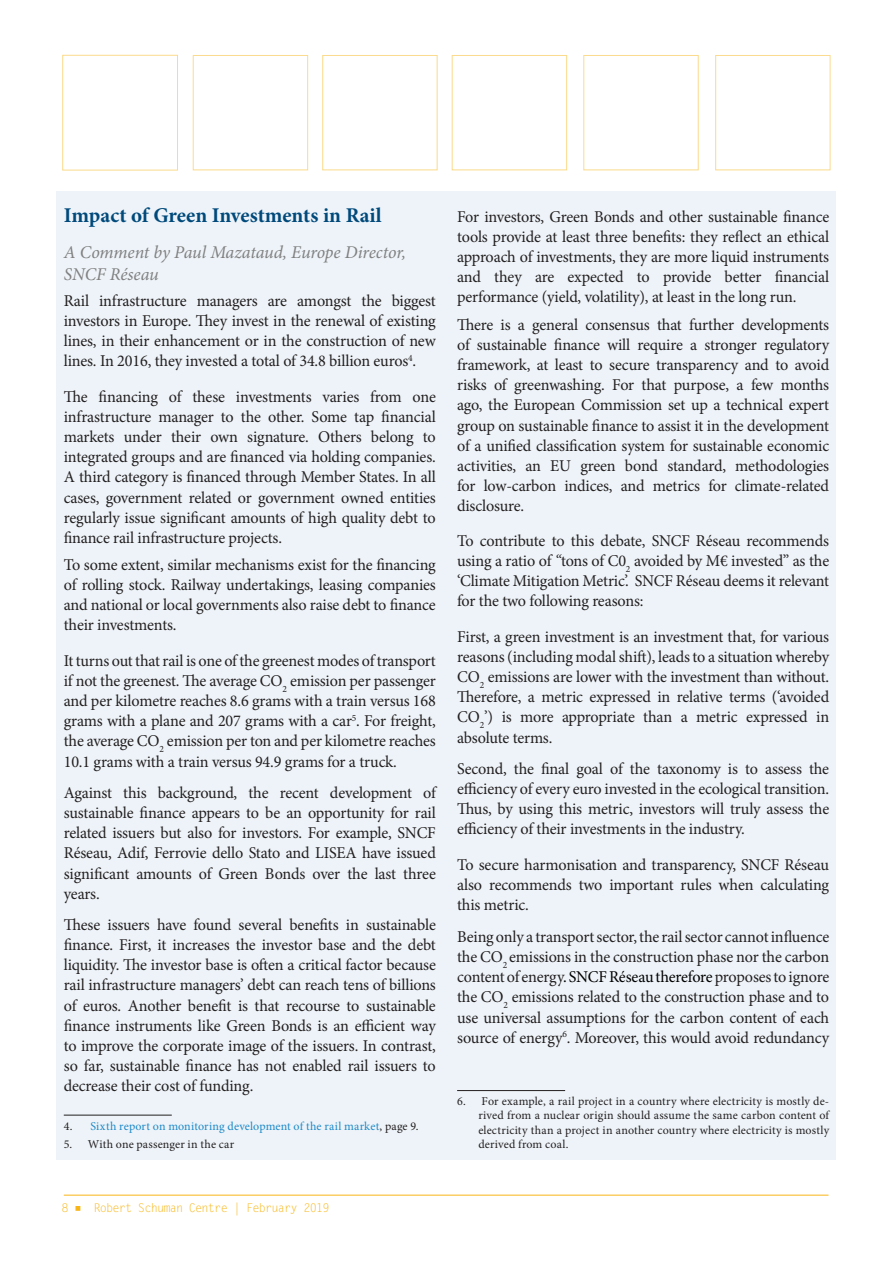
<style>
.page{position:relative;width:893px;height:1263px;background:#fff}
.page>*{position:absolute;margin:0;border:0;box-sizing:border-box;transform-origin:0 0}
.Header_1{font:700 21px "Minion Pro";letter-spacing:-.005em;color:#00497b}
.Authors{font:italic 18px/21.6px "Minion Pro";letter-spacing:-.01em;color:#808080}
.body_text{font:16.5px/20.1px "Minion Pro";letter-spacing:-.01em;color:#231f20;text-align:justify}
.footnotes{font:12px/14.4px "Minion Pro";letter-spacing:.01em;color:#231f20;text-align:justify}
.footnotes-2{font:12px "Minion Pro";letter-spacing:.01em;color:#1d89c8}
.t1{font:12px "Letter Gothic Std";letter-spacing:-.07em;color:#f8b617}
.s1{color:#231f20}
.s2{font-style:italic}
.s3{color:#000}
</style>
<div class="page">
<hr style="left:64px;top:1195px;width:764px;height:1px;background:#f8b617">
<div style="left:57px;top:191px;width:779px;height:968px;background:#edf3f8"></div>
<hr style="left:64px;top:1115px;width:108px;height:1px;background:#231f20">
<hr style="left:457px;top:1090px;width:108px;height:1px;background:#231f20">
<p class="Header_1" style="left:64px;top:200px;width:319px">Impact of Green Investments in Rail</p>
<p class="Authors" style="left:64px;top:241px;width:344px">A Comment by Paul Mazataud, Europe Director,<br>SNCF Réseau</p>
<p class="body_text" style="left:64px;top:291px;width:374px">Rail infrastructure managers are amongst the biggest investors in Europe. They invest in the renewal of existing lines, in their enhancement or in the construction of new lines. In 2016, they invested a total of 34.8 billion euros<sup>4</sup>.</p>
<p class="body_text" style="left:64px;top:387px;width:374px">The financing of these investments varies from one infrastructure manager to the other. Some tap financial markets under their own signature. Others belong to integrated groups and are financed via holding companies.<br>A third category is financed through Member States. In all cases, government related or government owned entities regularly issue significant amounts of high quality debt to finance rail infrastructure projects.</p>
<p class="body_text" style="left:64px;top:555px;width:374px">To some extent, similar mechanisms exist for the financing of rolling stock. Railway undertakings, leasing companies and national or local governments also raise debt to finance their investments.</p>
<p class="body_text" style="left:64px;top:651px;width:374px">It turns out that rail is one of the greenest modes of transport if not the greenest. The average CO<sub>2</sub> emission per passenger and per kilometre reaches 8.6 grams with a train versus 168 grams with a plane and 207 grams with a car<sup>5</sup>. For freight, the average CO<sub>2</sub> emission per ton and per kilometre reaches 10.1 grams with a train versus 94.9 grams for a truck.</p>
<p class="body_text" style="left:64px;top:783px;width:374px">Against this background, the recent development of sustainable finance appears to be an opportunity for rail related issuers but also for investors. For example, SNCF Réseau, Adif, Ferrovie dello Stato and LISEA have issued significant amounts of Green Bonds over the last three years.</p>
<p class="body_text" style="left:64px;top:915px;width:374px">These issuers have found several benefits in sustainable finance. First, it increases the investor base and the debt liquidity. The investor base is often a critical factor because rail infrastructure managers’ debt can reach tens of billions of euros. Another benefit is that recourse to sustainable finance instruments like Green Bonds is an efficient way to improve the corporate image of the issuers. In contrast, so far, sustainable finance has not enabled rail issuers to decrease their cost of funding.</p>
<p class="footnotes-2" style="left:64px;top:1118px;width:356px"><span class="s1">4.</span> Sixth report on monitoring development of the rail market<span class="s1">, page 9.</span></p>
<p class="footnotes" style="left:64px;top:1137px;width:172px">5. With one passenger in the car</p>
<p class="body_text" style="left:457px;top:207px;width:374px">For investors, Green Bonds and other sustainable finance tools provide at least three benefits: they reflect an ethical approach of investments, they are more liquid instruments and they are expected to provide better financial performance (yield, volatility), at least in the long run.</p>
<p class="body_text" style="left:457px;top:315px;width:374px">There is a general consensus that further developments of sustainable finance will require a stronger regulatory framework, at least to secure transparency and to avoid risks of greenwashing. For that purpose, a few months ago, the European Commission set up a technical expert group on sustainable finance to assist it in the development of a unified classification system for sustainable economic activities, an EU green bond standard, methodologies for low-carbon indices, and metrics for climate-related disclosure.</p>
<p class="body_text" style="left:457px;top:531px;width:374px">To contribute to this debate, SNCF Réseau recommends using a ratio of <span class="s2">“</span>tons of C0<sub>2</sub> avoided by M€ invested” as the ‘Climate Mitigation Metric’. SNCF Réseau deems it relevant for the two following reasons:</p>
<p class="body_text" style="left:457px;top:627px;width:374px">First, a green investment is an investment that, for various reasons (including modal shift), leads to a situation whereby CO<sub>2</sub> emissions are lower with the investment than without.<br>Therefore, a metric expressed in relative terms (‘avoided CO<sub>2</sub>’) is more appropriate than a metric expressed in absolute terms.</p>
<p class="body_text" style="left:457px;top:759px;width:374px">Second, the final goal of the taxonomy is to assess the efficiency of every euro invested in the ecological transition.<br>Thus, by using this metric, investors will truly assess the efficiency of their investments in the industry.</p>
<p class="body_text" style="left:457px;top:855px;width:374px">To secure harmonisation and transparency, SNCF Réseau also recommends two important rules when calculating this metric.</p>
<p class="body_text" style="left:457px;top:927px;width:374px">Being only a transport sector, the rail sector cannot influence the CO<sub>2</sub> emissions in the construction phase nor the carbon content of energy<span class="s3">. SNCF Réseau therefore</span> proposes to ignore the CO<sub>2</sub> emissions related to the construction phase and to use universal assumptions for the carbon content of each source of energy<sup>6</sup>. Moreover, this would avoid redundancy</p>
<p class="footnotes" style="left:478px;top:1094px;width:352px;text-indent:-21px">6. For example, a rail project in a country where electricity is mostly de&shy;rived from a nuclear origin should assume the same carbon content of electricity than a project in another country where electricity is mostly derived from coal.</p>
<p class="t1" style="left:62px;top:1201px;width:269px">8 ■ Robert Schuman Centre | February 2019</p>
</div>
